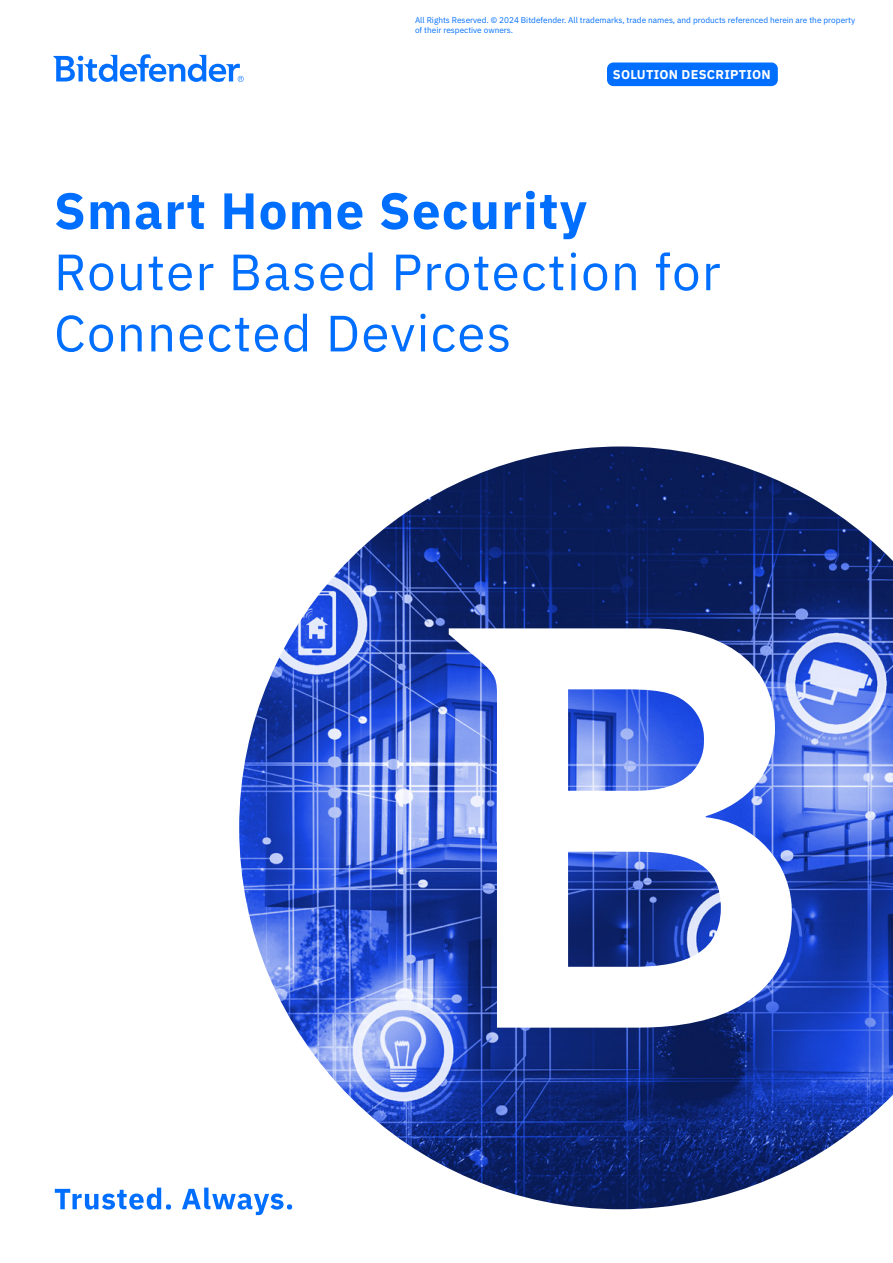
<style>
.page{position:relative;width:893px;height:1263px;background:#fff}
.page>*{position:absolute;margin:0;border:0;box-sizing:border-box;transform-origin:0 0}
.CoverTitle-Secondary{font:51px/61.2px "IBM Plex Sans";letter-spacing:.025em;color:#006eff}
.CoverTitle-Main{font:700 51px "IBM Plex Sans";letter-spacing:.025em;color:#006eff}
.PaperNameTitle{font:700 12.75px "IBM Plex Sans";letter-spacing:.02em;color:#fff}
.t1{font:8.25px/9.9px "IBM Plex Sans";color:#006eff}
</style>
<div class="page">
<img style="left:239px;top:446px;width:654px;height:763px">
<svg style="left:449px;top:628px;width:344px;height:400px"></svg>
<svg style="left:53px;top:54px;width:191px;height:28px"></svg>
<svg style="left:55px;top:1187px;width:237px;height:28px"></svg>
<div style="left:607px;top:63px;width:171px;height:23px;background:#006eff;border-radius:6px"></div>
<p class="t1" style="left:415px;top:15px;width:442px">All Rights Reserved. © 2024 Bitdefender. All trademarks, trade names, and products referenced herein are the property of their respective owners.</p>
<p class="PaperNameTitle" style="left:613px;top:65px;width:159px">SOLUTION DESCRIPTION</p>
<p class="CoverTitle-Main" style="left:54px;top:170px;width:534px">Smart Home Security</p>
<p class="CoverTitle-Secondary" style="left:54px;top:237px;width:668px">Router Based Protection for<br>Connected Devices</p>
</div>
